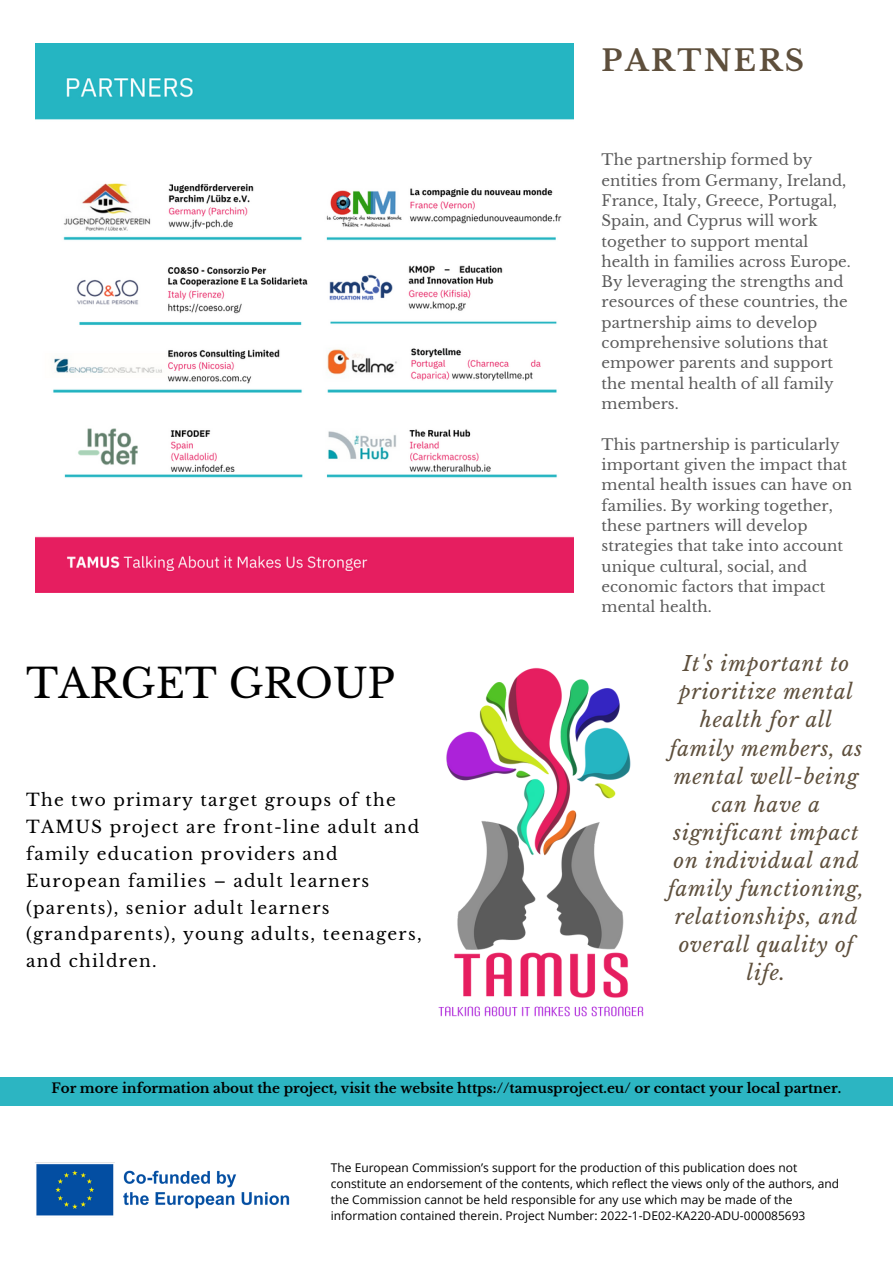
<style>
.page{position:relative;width:893px;height:1264px;background:#fff}
.page>*{position:absolute;margin:0;border:0;box-sizing:border-box;transform-origin:0 0}
.t1{font:40.05px "Libre Baskerville";color:#000}
.t2{font:700 28.95px "Libre Baskerville";letter-spacing:.09em;color:#5e4f3c}
.t3{font:italic 20.4px/28px "Libre Baskerville";letter-spacing:.04em;color:#5e4f3c;text-align:center}
.t4{font:16.95px/27px "Libre Baskerville";letter-spacing:.075em;color:#000}
.t5{font:15px/20.2px "Libre Baskerville";color:#000}
.t6{font:700 13.5px "Libre Baskerville";color:#000}
.t7{font:12px/16px "Open Sans";color:#000}
</style>
<div class="page">
<img style="left:36px;top:43px;width:537px;height:549px">
<div style="left:0;top:1077px;width:892px;height:28px;background:#2cb5c2"></div>
<img style="left:35px;top:1162px;width:255px;height:54px">
<img style="left:438px;top:667px;width:206px;height:350px">
<h2 class="t2" style="left:601px;top:42px;width:204px">PARTNERS</h2>
<h1 class="t1" style="left:26px;top:658px;width:370px">TARGET GROUP</h1>
<p class="t4" style="left:26px;top:786px;width:397px">The two primary target groups of the TAMUS project are front-line adult and family education providers and European families – adult learners (parents), senior adult learners (grandparents), young adults, teenagers, and children.</p>
<p class="t5" style="left:601px;top:150px;width:251px">The partnership formed by entities from Germany, Ireland,<br>France, Italy, Greece, Portugal,<br>Spain, and Cyprus will work together to support mental health in families across Europe.<br>By leveraging the strengths and resources of these countries, the partnership aims to develop comprehensive solutions that empower parents and support the mental health of all family members.</p>
<p class="t5" style="left:601px;top:434px;width:252px">This partnership is particularly important given the impact that mental health issues can have on families. By working together, these partners will develop strategies that take into account unique cultural, social, and economic factors that impact mental health.</p>
<h3 class="t3" style="left:668px;top:650px;width:197px">It's important to prioritize mental health for all family members, as mental well-being can have a significant impact on individual and family functioning, relationships, and overall quality of life.</h3>
<p class="t6" style="left:51px;top:1079px;width:791px">For more information about the project, visit the website https://tamusproject.eu/ or contact your local partner.</p>
<p class="t7" style="left:331px;top:1159px;width:510px">The European Commission’s support for the production of this publication does not constitute an endorsement of the contents, which reflect the views only of the authors, and the Commission cannot be held responsible for any use which may be made of the information contained therein. Project Number: 2022-1-DE02-KA220-ADU-000085693</p>
</div>
